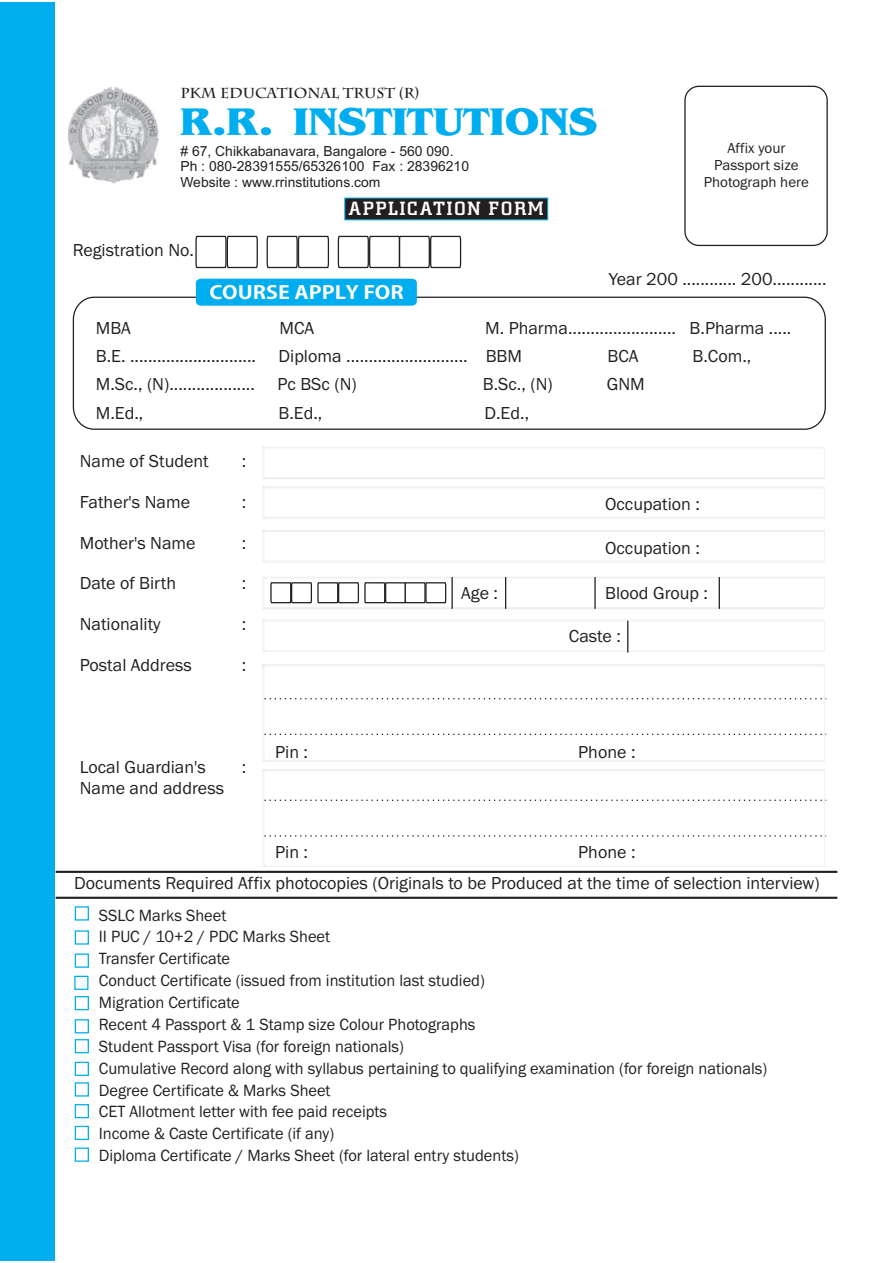
<style>
.page{position:relative;width:893px;height:1263px;background:#fff}
.page>*{position:absolute;margin:0;border:0;box-sizing:border-box;transform-origin:0 0}
.t1{font:700 43.05px "Benguiat";color:#00aeef;scale:1.08 1}
.t2{font:500 19.95px "City D";letter-spacing:.06em;color:#fff;scale:1.12 1}
.t3{font:18px/28.3px "Franklin Gothic";color:#231f20}
.t4{font:700 18px "Koz Go Pro";color:#fff;scale:1.2 1}
.t5{font:16.8px/21.9px "Franklin Gothic";color:#231f20}
.t6{font:15px/17px "Franklin Gothic";color:#231f20;text-align:center}
.t7{font:700 14.4px "Charlemagne Std";color:#231f20}
.t8{font:13.95px/15.6px "Arial";color:#231f20}
</style>
<div class="page">
<div style="left:0;top:2px;width:55px;height:1259px;background:#00aeef"></div>
<div style="left:684px;top:86px;width:144px;height:160px;border:1px solid #231f20;border-radius:14px"></div>
<div style="left:73px;top:297px;width:753px;height:133px;border:1px solid #231f20;border-radius:21px"></div>
<svg style="left:195px;top:278px;width:222px;height:28px;background:#0ab1ef"></svg>
<hr style="left:56px;top:871px;width:781px;height:2px;background:#231f20">
<div style="left:75px;top:906px;width:14px;height:14px;border:1px solid #00aeef"></div>
<div style="left:75px;top:930px;width:14px;height:14px;border:1px solid #00aeef"></div>
<div style="left:75px;top:953px;width:14px;height:15px;border:1px solid #00aeef"></div>
<div style="left:74px;top:976px;width:14px;height:14px;border:1px solid #00aeef"></div>
<div style="left:75px;top:996px;width:14px;height:14px;border:1px solid #00aeef"></div>
<div style="left:75px;top:1019px;width:14px;height:14px;border:1px solid #00aeef"></div>
<div style="left:75px;top:1039px;width:14px;height:14px;border:1px solid #00aeef"></div>
<div style="left:75px;top:1062px;width:14px;height:14px;border:1px solid #00aeef"></div>
<img style="left:263px;top:664px;width:562px;height:98px">
<img style="left:263px;top:769px;width:562px;height:98px">
<svg style="left:264px;top:698px;width:562px;height:1px"></svg>
<svg style="left:264px;top:734px;width:562px;height:1px"></svg>
<svg style="left:264px;top:800px;width:562px;height:1px"></svg>
<svg style="left:264px;top:835px;width:562px;height:1px"></svg>
<hr style="left:451px;top:577px;width:2px;height:32px;background:#231f20">
<hr style="left:56px;top:897px;width:781px;height:2px;background:#231f20">
<hr style="left:594px;top:577px;width:2px;height:32px;background:#231f20">
<hr style="left:505px;top:577px;width:1px;height:32px;background:#231f20">
<hr style="left:719px;top:577px;width:1px;height:32px;background:#231f20">
<img style="left:69px;top:88px;width:90px;height:96px">
<div style="left:75px;top:1082px;width:14px;height:14px;border:1px solid #00aeef"></div>
<hr style="left:627px;top:621px;width:1px;height:31px;background:#231f20">
<svg style="left:195px;top:235px;width:63px;height:34px"></svg>
<svg style="left:266px;top:235px;width:64px;height:34px"></svg>
<svg style="left:337px;top:235px;width:125px;height:34px"></svg>
<svg style="left:270px;top:582px;width:177px;height:22px"></svg>
<div style="left:75px;top:1104px;width:14px;height:14px;border:1px solid #00aeef"></div>
<div style="left:75px;top:1126px;width:14px;height:14px;border:1px solid #00aeef"></div>
<div style="left:75px;top:1147px;width:14px;height:15px;border:1px solid #00aeef"></div>
<svg style="left:344px;top:198px;width:204px;height:22px;background:#21282d"></svg>
<p class="t7" style="left:180px;top:88px;width:241px">PKM EDUCATIONAL TRUST (R)</p>
<h1 class="t1" style="left:180px;top:105px;width:388px">R.R. INSTITUTIONS</h1>
<p class="t8" style="left:180px;top:144px;width:290px"># 67, Chikkabanavara, Bangalore - 560 090.<br>Ph : 080-28391555/65326100 Fax : 28396210<br>Website : www.rrinstitutions.com</p>
<p class="t3" style="left:73px;top:237px;width:123px">Registration No.</p>
<p class="t2" style="left:349px;top:199px;width:176px">APPLICATION FORM</p>
<p class="t6" style="left:704px;top:140px;width:107px">Affix your<br>Passport size<br>Photograph here</p>
<p class="t3" style="left:609px;top:266px;width:219px">Year 200 ............ 200............</p>
<p class="t4" style="left:209px;top:283px;width:164px">COURSE APPLY FOR</p>
<p class="t3" style="left:96px;top:315px;width:162px">MBA<br>B.E. ............................</p>
<p class="t3" style="left:279px;top:315px;width:36px">MCA</p>
<p class="t3" style="left:485px;top:315px;width:308px">M. Pharma........................ B.Pharma .....</p>
<p class="t3" style="left:279px;top:343px;width:245px">Diploma ........................... BBM</p>
<p class="t3" style="left:608px;top:343px;width:32px">BCA</p>
<p class="t3" style="left:692px;top:343px;width:60px">B.Com.,</p>
<p class="t3" style="left:96px;top:372px;width:161px">M.Sc., (N)...................</p>
<p class="t3" style="left:277px;top:372px;width:81px">Pc BSc (N)</p>
<p class="t3" style="left:483px;top:372px;width:71px">B.Sc., (N)</p>
<p class="t3" style="left:607px;top:372px;width:40px">GNM</p>
<p class="t3" style="left:96px;top:400px;width:49px">M.Ed.,</p>
<p class="t3" style="left:278px;top:400px;width:45px">B.Ed.,</p>
<p class="t3" style="left:484px;top:400px;width:46px">D.Ed.,</p>
<p class="t3" style="left:80px;top:448px;width:131px">Name of Student</p>
<p class="t3" style="left:242px;top:448px;width:6px">:</p>
<p class="t3" style="left:80px;top:489px;width:112px">Father's Name</p>
<p class="t3" style="left:242px;top:489px;width:6px">:</p>
<p class="t3" style="left:80px;top:530px;width:117px">Mother's Name</p>
<p class="t3" style="left:242px;top:530px;width:6px">:</p>
<p class="t3" style="left:80px;top:571px;width:98px">Date of Birth</p>
<p class="t3" style="left:242px;top:571px;width:6px">:</p>
<p class="t3" style="left:80px;top:611px;width:82px">Nationality</p>
<p class="t3" style="left:242px;top:611px;width:6px">:</p>
<p class="t3" style="left:80px;top:652px;width:114px">Postal Address</p>
<p class="t3" style="left:242px;top:652px;width:6px">:</p>
<p class="t3" style="left:80px;top:754px;width:127px">Local Guardian's</p>
<p class="t3" style="left:242px;top:754px;width:6px">:</p>
<p class="t3" style="left:80px;top:775px;width:146px">Name and address</p>
<p class="t3" style="left:605px;top:491px;width:96px">Occupation :</p>
<p class="t3" style="left:605px;top:535px;width:96px">Occupation :</p>
<p class="t3" style="left:461px;top:581px;width:39px">Age :</p>
<p class="t3" style="left:605px;top:581px;width:104px">Blood Group :</p>
<p class="t3" style="left:569px;top:623px;width:53px">Caste :</p>
<p class="t3" style="left:275px;top:739px;width:34px">Pin :</p>
<p class="t3" style="left:578px;top:739px;width:59px">Phone :</p>
<p class="t3" style="left:275px;top:839px;width:34px">Pin :</p>
<p class="t3" style="left:578px;top:839px;width:59px">Phone :</p>
<p class="t3" style="left:74px;top:870px;width:747px">Documents Required Affix photocopies (Originals to be Produced at the time of selection interview)</p>
<p class="t5" style="left:99px;top:905px;width:670px">SSLC Marks Sheet<br>II PUC / 10+2 / PDC Marks Sheet<br>Transfer Certificate<br>Conduct Certificate (issued from institution last studied)<br>Migration Certificate<br>Recent 4 Passport &amp; 1 Stamp size Colour Photographs<br>Student Passport Visa (for foreign nationals)<br>Cumulative Record along with syllabus pertaining to qualifying examination (for foreign nationals)<br>Degree Certificate &amp; Marks Sheet<br>CET Allotment letter with fee paid receipts<br>Income &amp; Caste Certificate (if any)<br>Diploma Certificate / Marks Sheet (for lateral entry students)</p>
</div>
